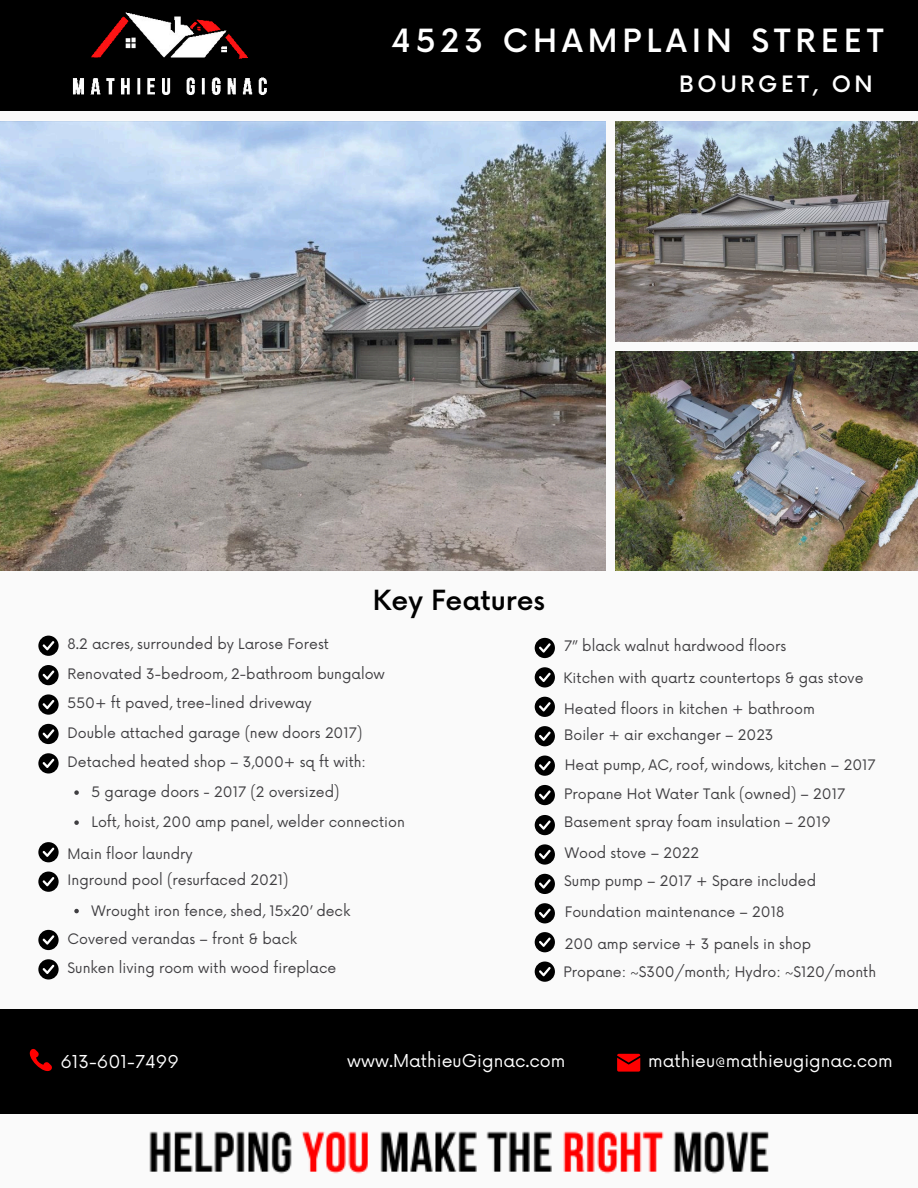
<style>
.page{position:relative;width:918px;height:1188px;background:#fafafa}
.page>*{position:absolute;margin:0;border:0;box-sizing:border-box;transform-origin:0 0}
.t1{font:500 31.2px "Now";letter-spacing:.16em;color:#fff}
.t2{font:500 27px "Now";color:#000}
.t3{font:500 22.05px "Now";letter-spacing:.16em;color:#fff}
.t4{font:17.4px "Now";color:#fff}
.t5{font:14.1px "Now";color:#3f3e41}
</style>
<div class="page">
<img style="left:0;top:122px;width:605px;height:449px">
<img style="left:615px;top:351px;width:303px;height:220px">
<img style="left:615px;top:122px;width:303px;height:219px">
<div style="left:0;top:0;width:918px;height:111px;background:#000"></div>
<div style="left:0;top:1009px;width:918px;height:105px;background:#000"></div>
<div style="left:38px;top:636px;width:21px;height:20px;background:#000;border-radius:50%"></div>
<svg style="left:43px;top:641px;width:11px;height:9px"></svg>
<div style="left:38px;top:665px;width:21px;height:20px;background:#000;border-radius:50%"></div>
<svg style="left:43px;top:670px;width:11px;height:10px"></svg>
<div style="left:38px;top:694px;width:21px;height:21px;background:#000;border-radius:50%"></div>
<svg style="left:43px;top:700px;width:11px;height:9px"></svg>
<div style="left:38px;top:724px;width:21px;height:20px;background:#000;border-radius:50%"></div>
<svg style="left:43px;top:729px;width:11px;height:10px"></svg>
<svg style="left:38px;top:753px;width:21px;height:21px"></svg>
<svg style="left:43px;top:759px;width:11px;height:9px"></svg>
<img style="left:72px;top:12px;width:195px;height:83px">
<svg style="left:617px;top:1054px;width:23px;height:18px"></svg>
<svg style="left:29px;top:1049px;width:23px;height:23px"></svg>
<div style="left:38px;top:842px;width:21px;height:20px;background:#000;border-radius:50%"></div>
<svg style="left:43px;top:848px;width:11px;height:9px"></svg>
<div style="left:535px;top:638px;width:20px;height:20px;background:#000;border-radius:50%"></div>
<svg style="left:539px;top:643px;width:12px;height:10px"></svg>
<div style="left:535px;top:667px;width:20px;height:21px;background:#000;border-radius:50%"></div>
<svg style="left:539px;top:673px;width:12px;height:9px"></svg>
<div style="left:535px;top:697px;width:20px;height:20px;background:#000;border-radius:50%"></div>
<svg style="left:539px;top:702px;width:12px;height:9px"></svg>
<div style="left:535px;top:726px;width:20px;height:20px;background:#000;border-radius:50%"></div>
<svg style="left:539px;top:732px;width:12px;height:9px"></svg>
<div style="left:535px;top:756px;width:20px;height:20px;background:#000;border-radius:50%"></div>
<svg style="left:539px;top:761px;width:12px;height:9px"></svg>
<div style="left:535px;top:785px;width:20px;height:20px;background:#000;border-radius:50%"></div>
<svg style="left:539px;top:790px;width:12px;height:10px"></svg>
<div style="left:535px;top:815px;width:20px;height:20px;background:#000;border-radius:50%"></div>
<svg style="left:539px;top:820px;width:12px;height:10px"></svg>
<div style="left:535px;top:844px;width:20px;height:21px;background:#000;border-radius:50%"></div>
<svg style="left:539px;top:850px;width:12px;height:9px"></svg>
<div style="left:535px;top:874px;width:20px;height:20px;background:#000;border-radius:50%"></div>
<svg style="left:539px;top:879px;width:12px;height:10px"></svg>
<div style="left:535px;top:903px;width:20px;height:20px;background:#000;border-radius:50%"></div>
<svg style="left:539px;top:909px;width:12px;height:9px"></svg>
<img style="left:149px;top:1131px;width:620px;height:43px">
<svg style="left:74px;top:790px;width:5px;height:5px"></svg>
<svg style="left:74px;top:820px;width:5px;height:5px"></svg>
<div style="left:38px;top:872px;width:21px;height:20px;background:#000;border-radius:50%"></div>
<svg style="left:43px;top:877px;width:11px;height:9px"></svg>
<svg style="left:74px;top:909px;width:5px;height:4px"></svg>
<div style="left:38px;top:930px;width:21px;height:20px;background:#000;border-radius:50%"></div>
<svg style="left:43px;top:935px;width:11px;height:10px"></svg>
<svg style="left:38px;top:959px;width:21px;height:21px"></svg>
<svg style="left:43px;top:965px;width:11px;height:9px"></svg>
<div style="left:535px;top:932px;width:20px;height:20px;background:#000;border-radius:50%"></div>
<svg style="left:539px;top:938px;width:12px;height:9px"></svg>
<div style="left:535px;top:962px;width:20px;height:20px;background:#000;border-radius:50%"></div>
<svg style="left:539px;top:967px;width:12px;height:9px"></svg>
<h3 class="t1" style="left:391px;top:24px;width:494px">4523 CHAMPLAIN STREET</h3>
<p class="t3" style="left:679px;top:72px;width:195px">BOURGET, ON</p>
<p class="t2" style="left:373px;top:586px;width:174px">Key Features</p>
<h2 class="t5" style="left:68px;top:636px;width:263px">8.2 acres, surrounded by Larose Forest</h2>
<p class="t5" style="left:68px;top:666px;width:319px">Renovated 3-bedroom, 2-bathroom bungalow</p>
<p class="t5" style="left:68px;top:695px;width:246px">550+ ft paved, tree-lined driveway</p>
<p class="t5" style="left:68px;top:725px;width:296px">Double attached garage (new doors 2017)</p>
<p class="t5" style="left:68px;top:754px;width:300px">Detached heated shop – 3,000+ sq ft with:</p>
<p class="t5" style="left:92px;top:784px;width:249px">5 garage doors - 2017 (2 oversized)</p>
<p class="t5" style="left:564px;top:638px;width:224px">7” black walnut hardwood floors</p>
<p class="t5" style="left:564px;top:670px;width:301px">Kitchen with quartz countertops &amp; gas stove</p>
<p class="t5" style="left:564px;top:701px;width:252px">Heated floors in kitchen + bathroom</p>
<p class="t5" style="left:564px;top:727px;width:211px">Boiler + air exchanger – 2023</p>
<p class="t5" style="left:565px;top:757px;width:312px">Heat pump, AC, roof, windows, kitchen – 2017</p>
<p class="t5" style="left:564px;top:786px;width:283px">Propane Hot Water Tank (owned) – 2017</p>
<p class="t5" style="left:564px;top:814px;width:268px">Basement spray foam insulation – 2019</p>
<p class="t5" style="left:92px;top:814px;width:315px">Loft, hoist, 200 amp panel, welder connection</p>
<p class="t5" style="left:68px;top:846px;width:127px">Main floor laundry</p>
<p class="t5" style="left:68px;top:872px;width:222px">Inground pool (resurfaced 2021)</p>
<p class="t5" style="left:564px;top:873px;width:253px">Sump pump – 2017 + Spare included</p>
<p class="t5" style="left:92px;top:903px;width:260px">Wrought iron fence, shed, 15x20’ deck</p>
<p class="t5" style="left:68px;top:931px;width:231px">Covered verandas – front &amp; back</p>
<p class="t5" style="left:565px;top:845px;width:136px">Wood stove – 2022</p>
<p class="t5" style="left:565px;top:904px;width:221px">Foundation maintenance – 2018</p>
<p class="t5" style="left:565px;top:936px;width:248px">200 amp service + 3 panels in shop</p>
<p class="t5" style="left:68px;top:960px;width:270px">Sunken living room with wood fireplace</p>
<p class="t5" style="left:564px;top:964px;width:314px">Propane: ~$300/month; Hydro: ~$120/month</p>
<p class="t4" style="left:347px;top:1051px;width:220px">www.MathieuGignac.com</p>
<p class="t4" style="left:60px;top:1052px;width:120px">613-601-7499</p>
<p class="t4" style="left:648px;top:1051px;width:246px">mathieu@mathieugignac.com</p>
</div>
